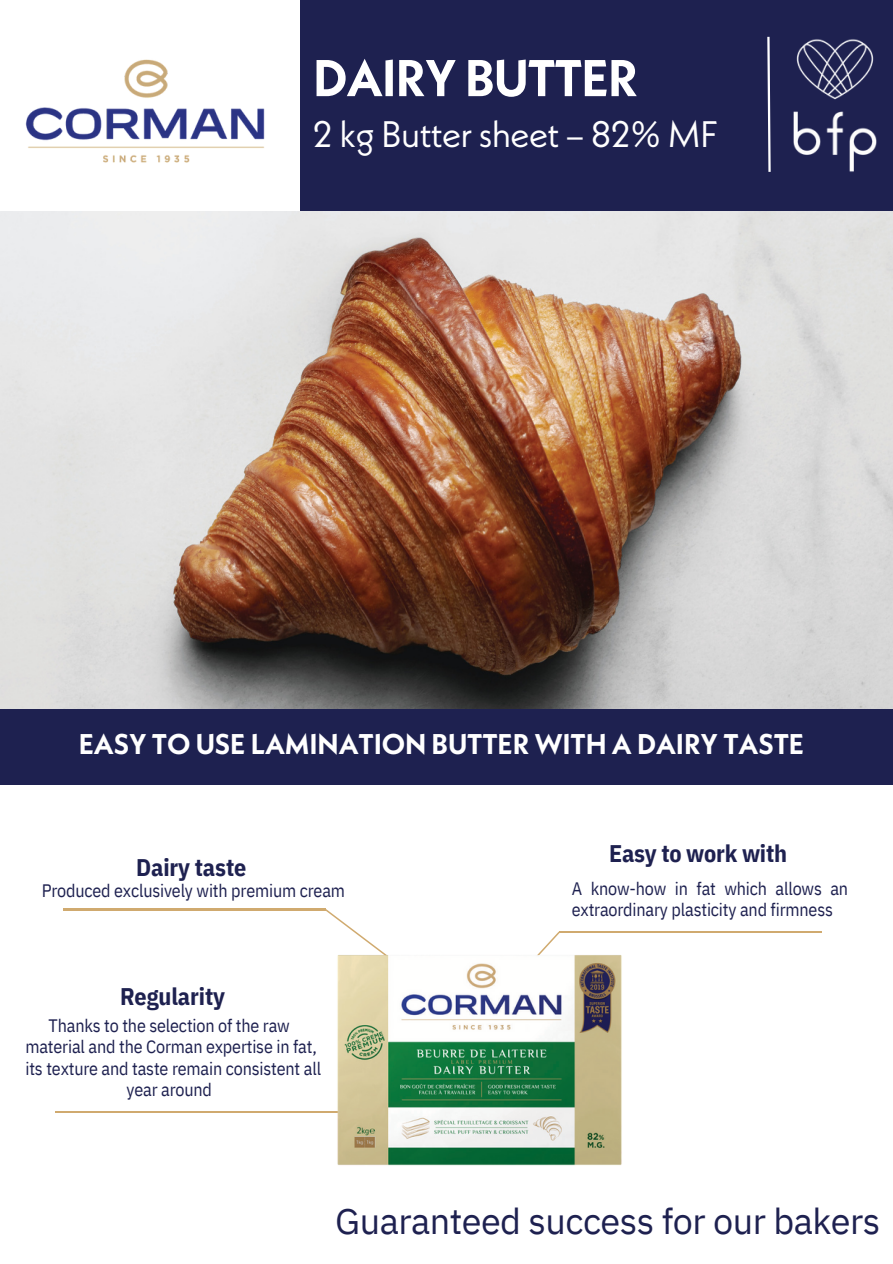
<style>
.page{position:relative;width:893px;height:1264px;background:#fff}
.page>*{position:absolute;margin:0;border:0;box-sizing:border-box;transform-origin:0 0}
.t1{font:700 51.6px "Neue Kabel";letter-spacing:-.02em;color:#fff}
.t2{font:36.9px "Neue Kabel";letter-spacing:-.02em;color:#fff}
.t3{font:36px "IBM Plex Sans";letter-spacing:-.015em;color:#1e2150}
.t4{font:700 28.5px "Neue Kabel";letter-spacing:-.005em;color:#fff}
.t5{font:700 24px "IBM Plex Sans Cond";letter-spacing:-.005em;color:#1e2150}
.t6{font:18px/21.3px "IBM Plex Sans Cond";letter-spacing:-.01em;color:#1e2150;text-align:center}
</style>
<div class="page">
<img style="left:0;top:211px;width:892px;height:498px">
<div style="left:300px;top:0;width:592px;height:210px;background:#1e2150"></div>
<img style="left:25px;top:59px;width:240px;height:104px">
<hr style="left:55px;top:1111px;width:343px;height:2px;background:#d0aa6f">
<svg style="left:325px;top:908px;width:41px;height:31px"></svg>
<hr style="left:63px;top:908px;width:262px;height:2px;background:#d0aa6f">
<div style="left:0;top:709px;width:892px;height:75px;background:#1e2150"></div>
<hr style="left:559px;top:931px;width:262px;height:1px;background:#d0aa6f">
<svg style="left:552px;top:931px;width:7px;height:8px"></svg>
<img style="left:337px;top:939px;width:285px;height:227px">
<img style="left:793px;top:39px;width:83px;height:133px">
<svg style="left:767px;top:36px;width:4px;height:136px"></svg>
<p class="t1" style="left:313px;top:57px;width:326px">DAIRY BUTTER</p>
<p class="t2" style="left:313px;top:119px;width:407px">2 kg Butter sheet – 82% MF</p>
<p class="t4" style="left:79px;top:732px;width:726px">EASY TO USE LAMINATION BUTTER WITH A DAIRY TASTE</p>
<p class="t5" style="left:136px;top:851px;width:112px">Dairy taste</p>
<p class="t6" style="left:42px;top:879px;width:305px">Produced exclusively with premium cream</p>
<p class="t5" style="left:120px;top:980px;width:106px">Regularity</p>
<p class="t6" style="left:25px;top:1014px;width:297px">Thanks to the selection of the raw material and the Corman expertise in fat, its texture and taste remain consistent all year around</p>
<p class="t5" style="left:609px;top:837px;width:179px">Easy to work with</p>
<p class="t6" style="left:571px;top:877px;width:278px;text-align:left">A know-how in fat which allows an extraordinary plasticity and firmness</p>
<p class="t3" style="left:335px;top:1197px;width:546px">Guaranteed success for our bakers</p>
</div>
